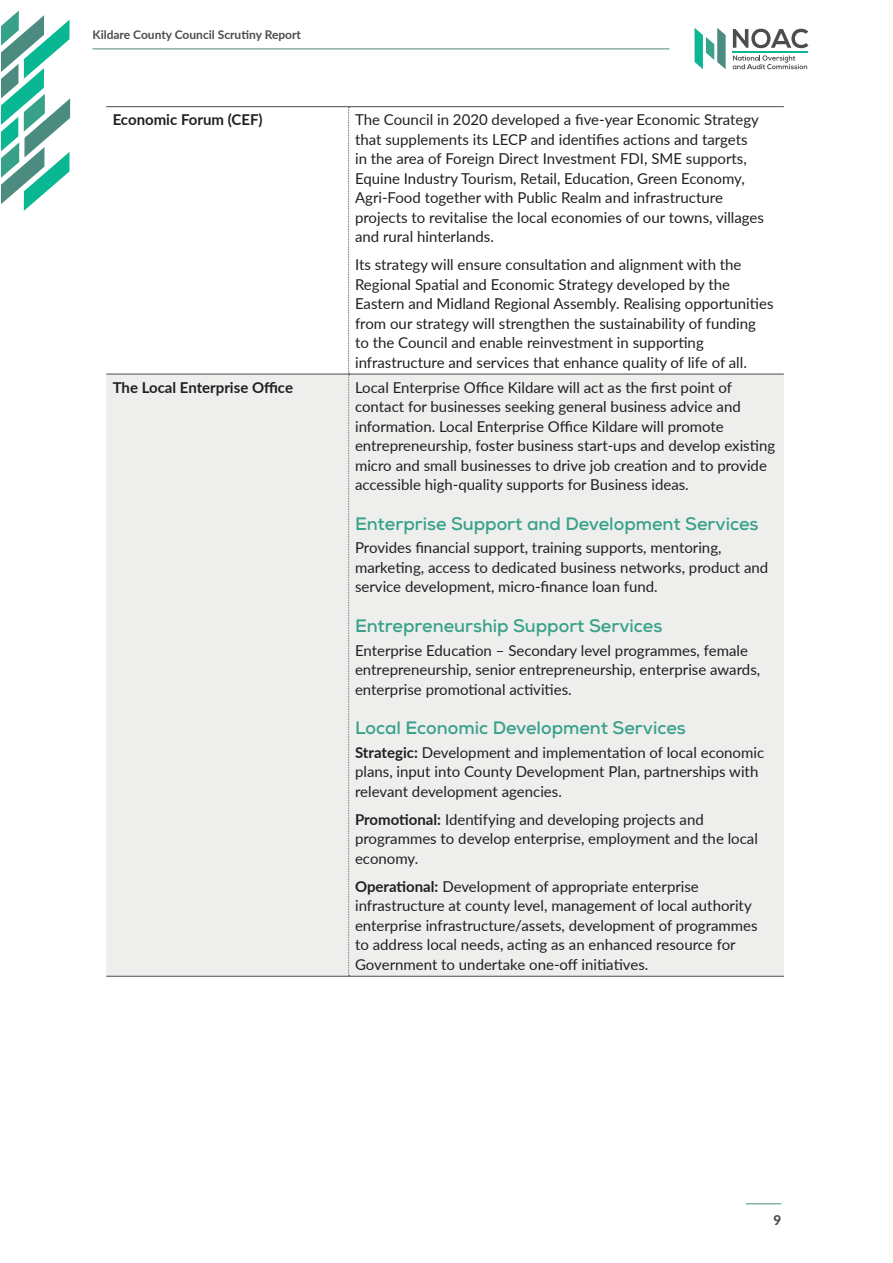
<style>
.page{position:relative;width:893px;height:1263px;background:#fff}
.page>*{position:absolute;margin:0;border:0;box-sizing:border-box;transform-origin:0 0}
.t1{font:700 18px "Nexa";color:#37a189}
.t2{font:15px/19.5px "Lato";color:#231f20}
.t3{font:700 15px "Lato";color:#231f20}
.t4{font:800 13.5px "Lato";color:#4b4c4c}
.t5{font:700 12px "Lato";color:#4b4c4c}
.s1{font-weight:700}
</style>
<div class="page">
<hr style="left:92px;top:49px;width:577px;height:1px;background:#488a7f">
<hr style="left:746px;top:1203px;width:35px;height:1px;background:#488a7f">
<svg style="left:1px;top:11px;width:69px;height:200px"></svg>
<svg style="left:732px;top:28px;width:76px;height:41px"></svg>
<svg style="left:733px;top:29px;width:75px;height:19px"></svg>
<svg style="left:694px;top:28px;width:32px;height:41px"></svg>
<svg style="left:733px;top:55px;width:74px;height:14px"></svg>
<hr style="left:733px;top:51px;width:75px;height:1px;background:#0db793">
<svg style="left:106px;top:107px;width:678px;height:267px"></svg>
<div style="left:106px;top:375px;width:678px;height:601px;background:#eeeeed"></div>
<svg style="left:348px;top:107px;width:2px;height:869px;background:#cfcfcf"></svg>
<hr style="left:106px;top:106px;width:243px;height:1px;background:#4b4c4c">
<hr style="left:106px;top:374px;width:243px;height:1px;background:#4b4c4c">
<hr style="left:349px;top:106px;width:435px;height:1px;background:#4b4c4c">
<hr style="left:349px;top:374px;width:435px;height:1px;background:#4b4c4c">
<hr style="left:106px;top:976px;width:243px;height:1px;background:#4b4c4c">
<hr style="left:349px;top:976px;width:435px;height:1px;background:#4b4c4c">
<p class="t5" style="left:92px;top:26px;width:210px">Kildare County Council Scrutiny Report</p>
<p class="t3" style="left:113px;top:109px;width:151px">Economic Forum (CEF)</p>
<p class="t2" style="left:355px;top:109px;width:410px">The Council in 2020 developed a five-year Economic Strategy that supplements its LECP and identifies actions and targets<br>in the area of Foreign Direct Investment FDI, SME supports, Equine Industry Tourism, Retail, Education, Green Economy, Agri-Food together with Public Realm and infrastructure projects to revitalise the local economies of our towns, villages and rural hinterlands.</p>
<p class="t2" style="left:355px;top:254px;width:420px">Its strategy will ensure consultation and alignment with the Regional Spatial and Economic Strategy developed by the Eastern and Midland Regional Assembly. Realising opportunities from our strategy will strengthen the sustainability of funding to the Council and enable reinvestment in supporting infrastructure and services that enhance quality of life of all.</p>
<p class="t3" style="left:113px;top:376px;width:182px">The Local Enterprise Office</p>
<p class="t2" style="left:355px;top:377px;width:422px">Local Enterprise Office Kildare will act as the first point of contact for businesses seeking general business advice and information. Local Enterprise Office Kildare will promote entrepreneurship, foster business start-ups and develop existing micro and small businesses to drive job creation and to provide accessible high-quality supports for Business ideas.</p>
<p class="t1" style="left:355px;top:512px;width:405px">Enterprise Support and Development Services</p>
<p class="t2" style="left:355px;top:537px;width:415px">Provides financial support, training supports, mentoring, marketing, access to dedicated business networks, product and service development, micro-finance loan fund.</p>
<p class="t1" style="left:355px;top:614px;width:309px">Entrepreneurship Support Services</p>
<p class="t2" style="left:355px;top:640px;width:407px">Enterprise Education – Secondary level programmes, female entrepreneurship, senior entrepreneurship, enterprise awards, enterprise promotional activities.</p>
<p class="t1" style="left:355px;top:716px;width:332px">Local Economic Development Services</p>
<p class="t2" style="left:355px;top:742px;width:411px"><span class="s1">Strategic:</span> Development and implementation of local economic plans, input into County Development Plan, partnerships with relevant development agencies.</p>
<p class="t2" style="left:355px;top:809px;width:404px"><span class="s1">Promotional:</span> Identifying and developing projects and programmes to develop enterprise, employment and the local economy.</p>
<p class="t2" style="left:355px;top:876px;width:404px"><span class="s1">Operational:</span> Development of appropriate enterprise infrastructure at county level, management of local authority enterprise infrastructure/assets, development of programmes to address local needs, acting as an enhanced resource for Government to undertake one-off initiatives.</p>
<p class="t4" style="left:773px;top:1210px;width:9px">9</p>
</div>
